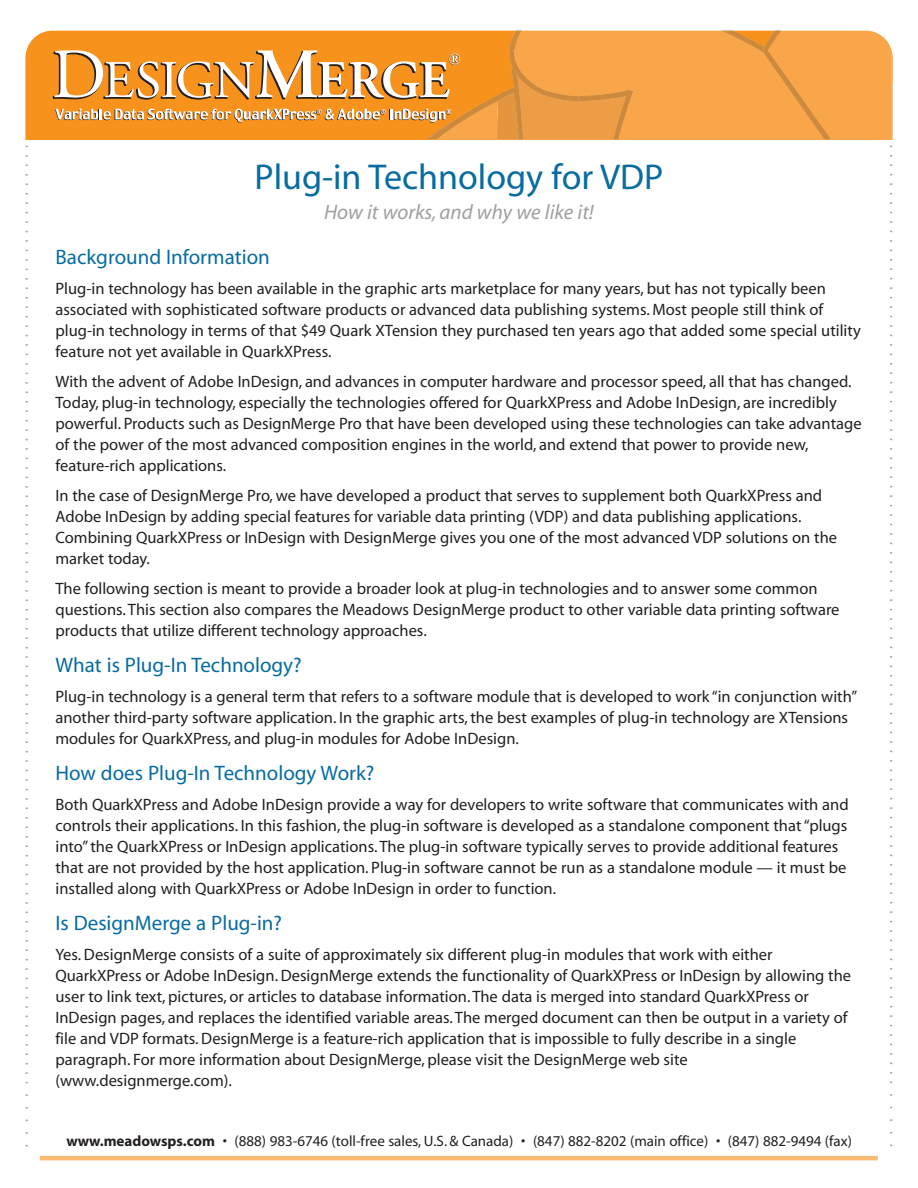
<style>
.page{position:relative;width:918px;height:1188px;background:#fff}
.page>*{position:absolute;margin:0;border:0;box-sizing:border-box;transform-origin:0 0}
.t1{font:36px "Myriad";color:#086ca1}
.t2{font:21px "Myriad";color:#086ca1}
.t3{font:italic 21px "Myriad";color:#9d9fa2}
.t4{font:16.5px/21px "Myriad";color:#231f20}
.t5{font:15px "Myriad";color:#231f20}
.s1{font-weight:700}
</style>
<div class="page">
<svg style="left:26px;top:31px;width:867px;height:109px;background:#f79a2c"></svg>
<img style="left:892px;top:81px;width:1px;height:58px">
<hr style="left:40px;top:1156px;width:838px;height:4px;background:#fcbb74">
<svg style="left:52px;top:30px;width:840px;height:109px;background:#ef9f43"></svg>
<h1 class="t1" style="left:255px;top:163px;width:410px">Plug-in Technology for VDP</h1>
<p class="t3" style="left:324px;top:204px;width:271px">How it works, and why we like it!</p>
<p class="t2" style="left:56px;top:249px;width:216px">Background Information</p>
<p class="t4" style="left:56px;top:279px;width:807px">Plug-in technology has been available in the graphic arts marketplace for many years, but has not typically been associated with sophisticated software products or advanced data publishing systems. Most people still think of plug-in technology in terms of that $49 Quark XTension they purchased ten years ago that added some special utility feature not yet available in QuarkXPress.</p>
<p class="t4" style="left:56px;top:372px;width:808px">With the advent of Adobe InDesign, and advances in computer hardware and processor speed, all that has changed.<br>Today, plug-in technology, especially the technologies offered for QuarkXPress and Adobe InDesign, are incredibly powerful. Products such as DesignMerge Pro that have been developed using these technologies can take advantage of the power of the most advanced composition engines in the world, and extend that power to provide new, feature-rich applications.</p>
<p class="t4" style="left:56px;top:486px;width:783px">In the case of DesignMerge Pro, we have developed a product that serves to supplement both QuarkXPress and Adobe InDesign by adding special features for variable data printing (VDP) and data publishing applications.<br>Combining QuarkXPress or InDesign with DesignMerge gives you one of the most advanced VDP solutions on the market today.</p>
<p class="t4" style="left:56px;top:579px;width:786px">The following section is meant to provide a broader look at plug-in technologies and to answer some common questions. This section also compares the Meadows DesignMerge product to other variable data printing software products that utilize different technology approaches.</p>
<p class="t2" style="left:56px;top:657px;width:248px">What is Plug-In Technology?</p>
<p class="t4" style="left:56px;top:687px;width:803px">Plug-in technology is a general term that refers to a software module that is developed to work “in conjunction with” another third-party software application. In the graphic arts, the best examples of plug-in technology are XTensions modules for QuarkXPress, and plug-in modules for Adobe InDesign.</p>
<p class="t2" style="left:56px;top:765px;width:320px">How does Plug-In Technology Work?</p>
<p class="t4" style="left:56px;top:795px;width:795px">Both QuarkXPress and Adobe InDesign provide a way for developers to write software that communicates with and controls their applications. In this fashion, the plug-in software is developed as a standalone component that “plugs into” the QuarkXPress or InDesign applications. The plug-in software typically serves to provide additional features that are not provided by the host application. Plug-in software cannot be run as a standalone module — it must be installed along with QuarkXPress or Adobe InDesign in order to function.</p>
<p class="t2" style="left:56px;top:915px;width:228px">Is DesignMerge a Plug-in?</p>
<p class="t4" style="left:56px;top:945px;width:797px">Yes. DesignMerge consists of a suite of approximately six different plug-in modules that work with either QuarkXPress or Adobe InDesign. DesignMerge extends the functionality of QuarkXPress or InDesign by allowing the user to link text, pictures, or articles to database information. The data is merged into standard QuarkXPress or InDesign pages, and replaces the identified variable areas. The merged document can then be output in a variety of file and VDP formats. DesignMerge is a feature-rich application that is impossible to fully describe in a single paragraph. For more information about DesignMerge, please visit the DesignMerge web site (www.designmerge.com).</p>
<p class="t5" style="left:66px;top:1135px;width:787px"><span class="s1">www.meadowsps.com</span> • (888) 983-6746 (toll-free sales, U.S. &amp; Canada) • (847) 882-8202 (main office) • (847) 882-9494 (fax)</p>
</div>
